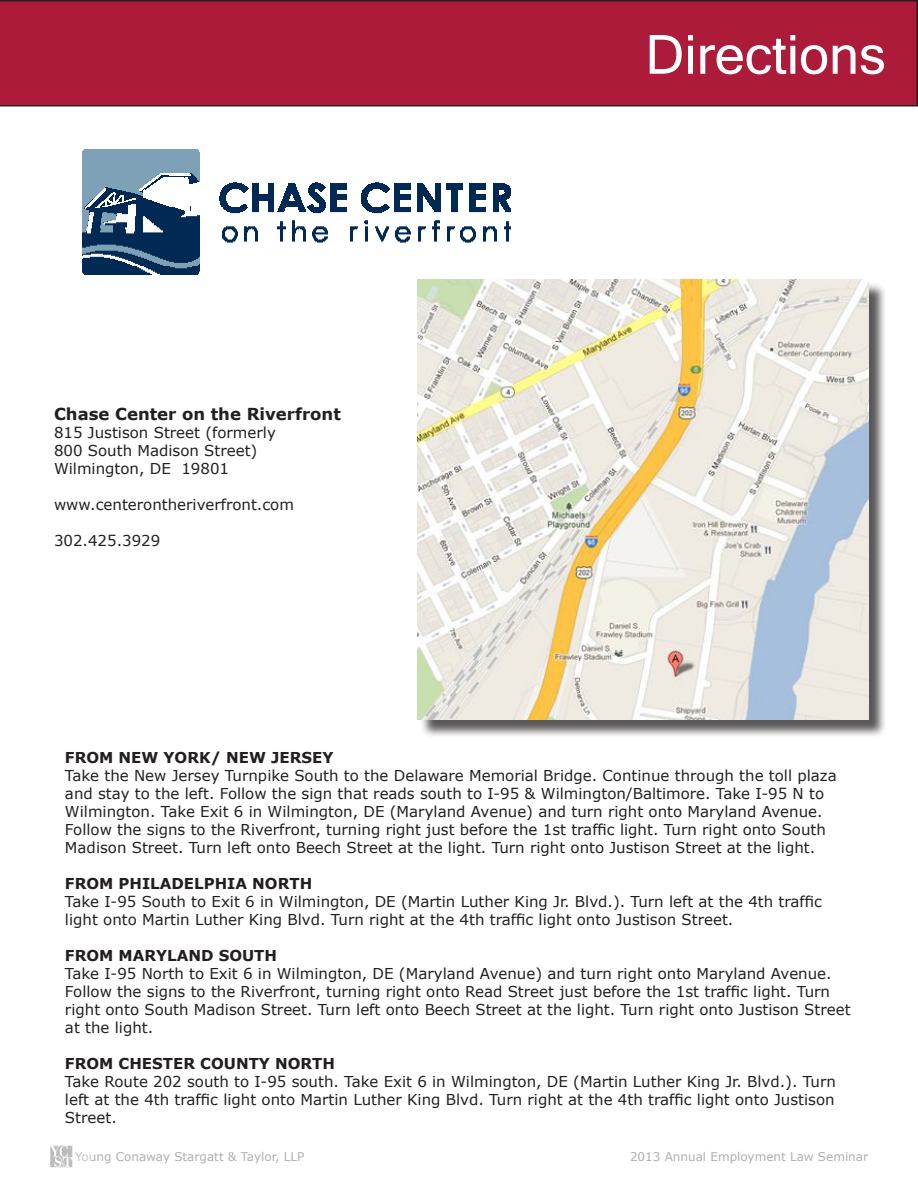
<style>
.page{position:relative;width:918px;height:1188px;background:#fff}
.page>*{position:absolute;margin:0;border:0;box-sizing:border-box;transform-origin:0 0}
.t1{font:54px "Microsoft Sans Serif";color:#fff}
.t2{font:700 16.5px "Verdana";color:#231f20}
.t3{font:15px "Verdana";color:#231f20}
.t4{font:700 15px "Verdana";color:#231f20}
.t5{font:12px "Verdana";color:#aeafb3}
</style>
<div class="page">
<div style="left:0;top:0;width:918px;height:106px;background:#ac1b39"></div>
<img style="left:50px;top:1145px;width:23px;height:23px">
<div style="left:420px;top:282px;width:467px;height:456px;background:#231f20;opacity:.75"></div>
<img style="left:418px;top:279px;width:450px;height:440px">
<img style="left:83px;top:149px;width:428px;height:125px">
<p class="t2" style="left:54px;top:402px;width:288px">Chase Center on the Riverfront</p>
<p class="t3" style="left:54px;top:422px;width:223px">815 Justison Street (formerly</p>
<p class="t3" style="left:54px;top:440px;width:205px">800 South Madison Street)</p>
<p class="t3" style="left:54px;top:458px;width:177px">Wilmington, DE 19801</p>
<p class="t3" style="left:54px;top:494px;width:241px">www.centerontheriverfront.com</p>
<p class="t3" style="left:54px;top:530px;width:108px">302.425.3929</p>
<p class="t1" style="left:645px;top:24px;width:242px">Directions</p>
<p class="t4" style="left:65px;top:747px;width:270px">FROM NEW YORK/ NEW JERSEY</p>
<p class="t3" style="left:65px;top:766px;width:773px">Take the New Jersey Turnpike South to the Delaware Memorial Bridge. Continue through the toll plaza</p>
<p class="t3" style="left:65px;top:784px;width:761px">and stay to the left. Follow the sign that reads south to I-95 &amp; Wilmington/Baltimore. Take I-95 N to</p>
<p class="t3" style="left:65px;top:802px;width:759px">Wilmington. Take Exit 6 in Wilmington, DE (Maryland Avenue) and turn right onto Maryland Avenue.</p>
<p class="t3" style="left:65px;top:820px;width:762px">Follow the signs to the Riverfront, turning right just before the 1st traffic light. Turn right onto South</p>
<p class="t3" style="left:65px;top:838px;width:752px">Madison Street. Turn left onto Beech Street at the light. Turn right onto Justison Street at the light.</p>
<p class="t4" style="left:65px;top:873px;width:249px">FROM PHILADELPHIA NORTH</p>
<p class="t3" style="left:65px;top:892px;width:759px">Take I-95 South to Exit 6 in Wilmington, DE (Martin Luther King Jr. Blvd.). Turn left at the 4th traffic</p>
<p class="t3" style="left:65px;top:910px;width:670px">light onto Martin Luther King Blvd. Turn right at the 4th traffic light onto Justison Street.</p>
<p class="t4" style="left:65px;top:945px;width:214px">FROM MARYLAND SOUTH</p>
<p class="t3" style="left:65px;top:964px;width:768px">Take I-95 North to Exit 6 in Wilmington, DE (Maryland Avenue) and turn right onto Maryland Avenue.</p>
<p class="t3" style="left:65px;top:982px;width:767px">Follow the signs to the Riverfront, turning right onto Read Street just before the 1st traffic light. Turn</p>
<p class="t3" style="left:65px;top:1000px;width:787px">right onto South Madison Street. Turn left onto Beech Street at the light. Turn right onto Justison Street</p>
<p class="t3" style="left:65px;top:1018px;width:90px">at the light.</p>
<p class="t4" style="left:65px;top:1053px;width:272px">FROM CHESTER COUNTY NORTH</p>
<p class="t3" style="left:65px;top:1072px;width:772px">Take Route 202 south to I-95 south. Take Exit 6 in Wilmington, DE (Martin Luther King Jr. Blvd.). Turn</p>
<p class="t3" style="left:65px;top:1090px;width:771px">left at the 4th traffic light onto Martin Luther King Blvd. Turn right at the 4th traffic light onto Justison</p>
<p class="t3" style="left:65px;top:1108px;width:53px">Street.</p>
<p class="t5" style="left:75px;top:1149px;width:231px">Young Conaway Stargatt &amp; Taylor, LLP</p>
<p class="t5" style="left:630px;top:1149px;width:240px">2013 Annual Employment Law Seminar</p>
</div>
